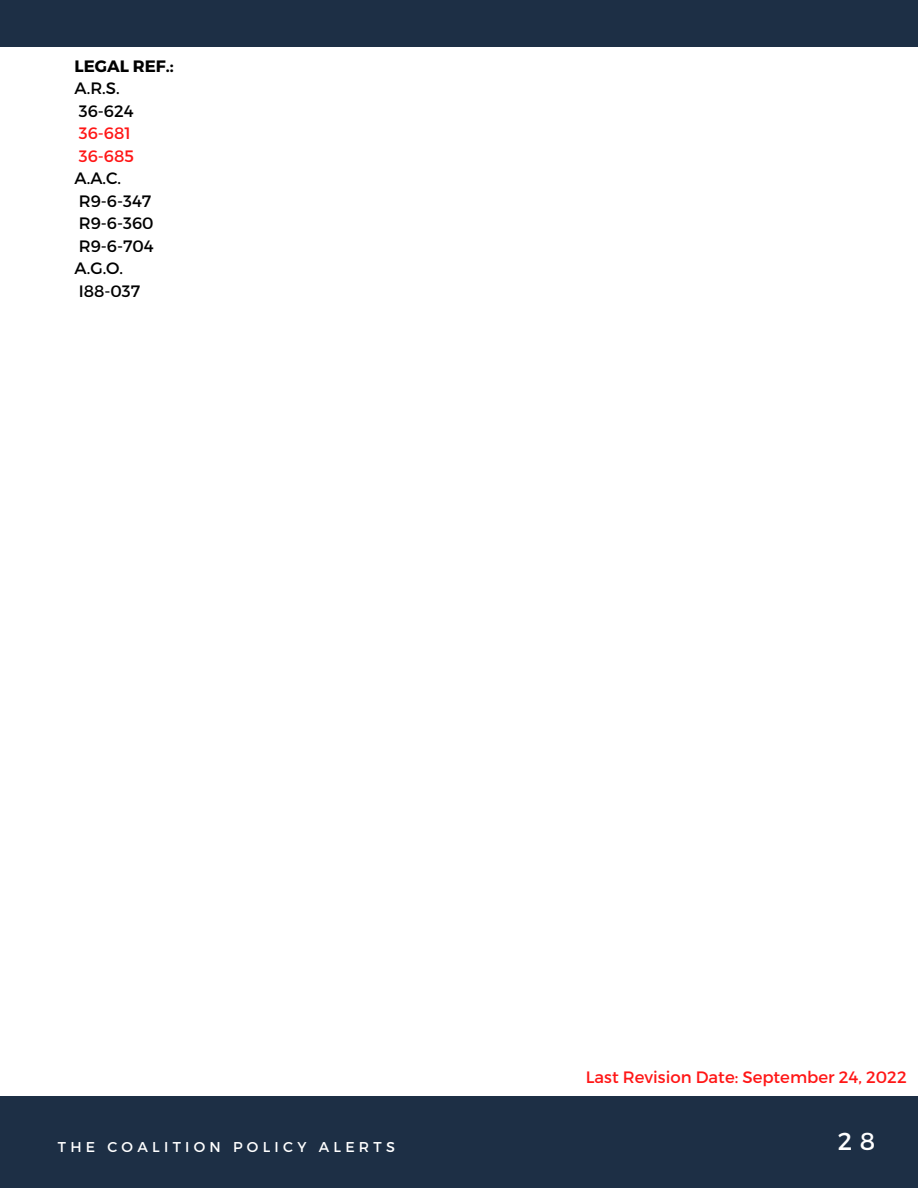
<style>
.page{position:relative;width:918px;height:1188px;background:#fff}
.page>*{position:absolute;margin:0;border:0;box-sizing:border-box;transform-origin:0 0}
.t1{font:24.6px "Montserrat";color:#fff}
.t2{font:16.5px "Montserrat";color:#000}
.t3{font:16.5px "Montserrat";color:#ff1616}
.t4{font:700 16.5px "Montserrat";color:#000}
.t5{font:14.25px "Montserrat";letter-spacing:.3em;color:#fff}
</style>
<div class="page">
<div style="left:0;top:1096px;width:918px;height:92px;background:#1d2f45"></div>
<div style="left:0;top:0;width:918px;height:46px;background:#1d2f45"></div>
<p class="t4" style="left:75px;top:55px;width:101px">LEGAL REF.:</p>
<p class="t2" style="left:75px;top:77px;width:47px">A.R.S.</p>
<p class="t2" style="left:79px;top:100px;width:56px">36-624</p>
<p class="t3" style="left:79px;top:122px;width:53px">36-681</p>
<p class="t3" style="left:79px;top:145px;width:57px">36-685</p>
<p class="t2" style="left:75px;top:167px;width:48px">A.A.C.</p>
<p class="t2" style="left:79px;top:190px;width:74px">R9-6-347</p>
<p class="t2" style="left:79px;top:212px;width:76px">R9-6-360</p>
<p class="t2" style="left:79px;top:235px;width:77px">R9-6-704</p>
<p class="t2" style="left:75px;top:257px;width:50px">A.G.O.</p>
<p class="t2" style="left:79px;top:280px;width:63px">I88-037</p>
<p class="t5" style="left:58px;top:1138px;width:339px">THE COALITION POLICY ALERTS</p>
<p class="t3" style="left:586px;top:1067px;width:322px">Last Revision Date: September 24, 2022</p>
<p class="t1" style="left:838px;top:1126px;width:39px">2 8</p>
</div>
